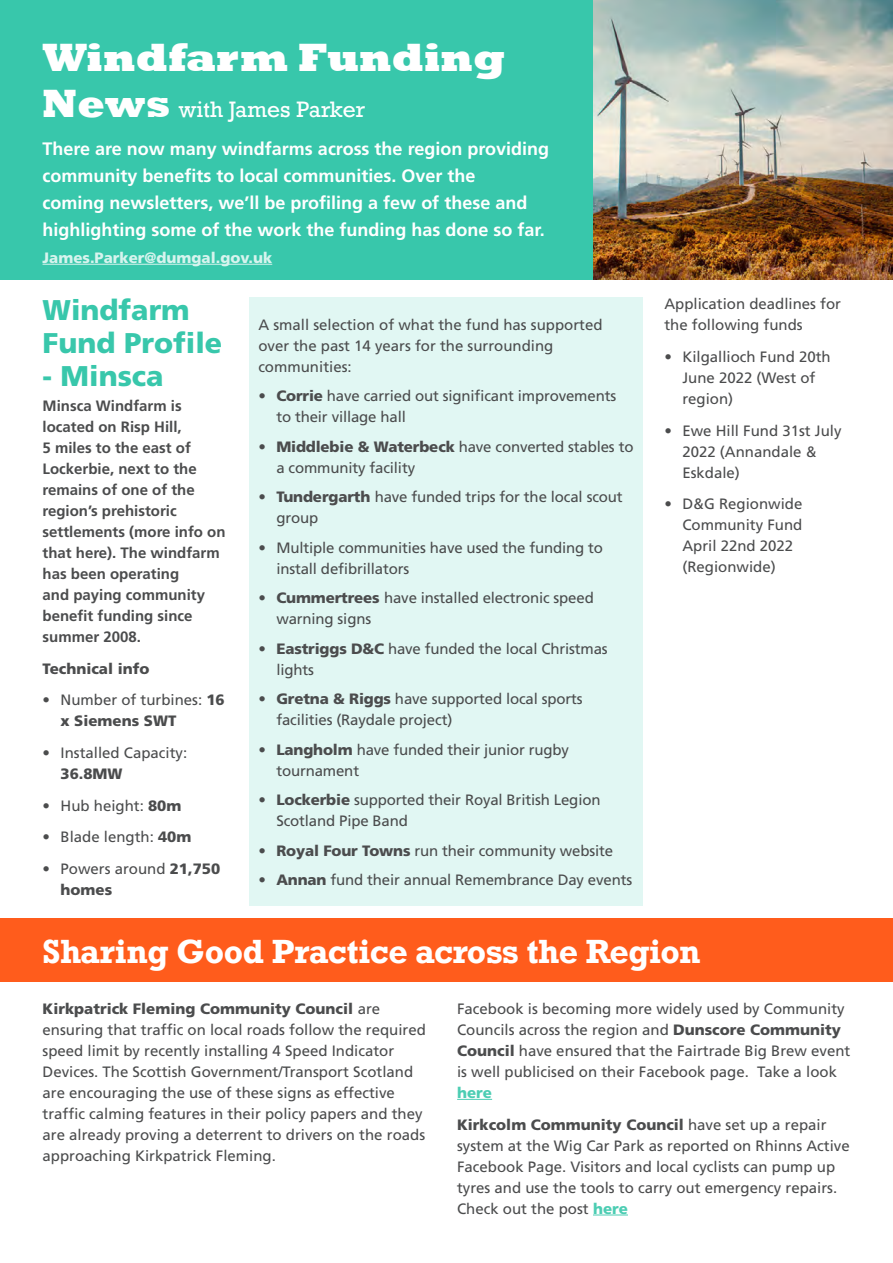
<style>
.page{position:relative;width:893px;height:1263px;background:#fff}
.page>*{position:absolute;margin:0;border:0;box-sizing:border-box;transform-origin:0 0}
.t1{font:800 40.5px "Rockwell";color:#fff}
.t2{font:700 31.5px "Rockwell";letter-spacing:-.01em;color:#fff}
.t3{font:900 28.5px/33px "Frutiger";color:#38c7ab}
.t4{font:21px "Rockwell";color:#fff}
.t5{font:700 18px/27px "Frutiger";color:#fff}
.t6{font:15px/21px "Frutiger";color:#4b4c4d}
.t7{font:700 15px/21px "Frutiger";color:#4b4c4d}
.t8{font:900 15px "Frutiger";color:#d7f4ee}
.t9{font:900 15px "Frutiger";color:#4b4c4d}
.t10{font:900 15px "Frutiger";color:#4ccdb3}
.s1{font-weight:800;font-size:40.5px}
.s2{font-weight:900}
.s3{font-weight:900;color:#4ccdb3}
</style>
<div class="page">
<div style="left:250px;top:298px;width:393px;height:608px;background:#e1f7f3"></div>
<div style="left:0;top:0;width:594px;height:279px;background:#38c7ab"></div>
<hr style="left:43px;top:264px;width:229px;height:1px;background:#d7f4ee">
<hr style="left:457px;top:1099px;width:35px;height:1px;background:#4ccdb3">
<hr style="left:593px;top:1215px;width:35px;height:1px;background:#4ccdb3">
<img style="left:594px;top:0;width:299px;height:279px">
<div style="left:0;top:918px;width:893px;height:64px;background:#ff5c1c"></div>
<p class="t1" style="left:43px;top:34px;width:464px">Windfarm Funding</p>
<p class="t4" style="left:43px;top:96px;width:324px"><span class="s1">News</span> with James Parker</p>
<p class="t5" style="left:43px;top:135px;width:508px">There are now many windfarms across the region providing community benefts to local communities. Over the<br>coming newsletters, we’ll be profling a few of these and highlighting some of the work the funding has done so far.</p>
<p class="t8" style="left:43px;top:248px;width:231px">James.Parker@dumgal.gov.uk</p>
<p class="t3" style="left:43px;top:293px;width:181px">Windfarm<br>Fund Profle</p>
<p class="t3" style="left:43px;top:359px;width:123px">- Minsca</p>
<p class="t7" style="left:43px;top:395px;width:185px">Minsca Windfarm is located on Risp Hill,<br>5 miles to the east of<br>Lockerbie, next to the remains of one of the region’s prehistoric settlements (more info on that here). The windfarm has been operating<br>and paying community beneft funding since summer 2008.</p>
<p class="t9" style="left:43px;top:659px;width:108px">Technical info</p>
<p class="t6" style="left:61px;top:689px;width:166px;text-indent:-18px">• Number of turbines: <span class="s2">16 x Siemens SWT</span></p>
<p class="t6" style="left:43px;top:742px;width:146px">• Installed Capacity:</p>
<p class="t9" style="left:61px;top:765px;width:64px">36.8MW</p>
<p class="t6" style="left:43px;top:795px;width:140px">• Hub height: <span class="s2">80m</span></p>
<p class="t6" style="left:43px;top:826px;width:150px">• Blade length: <span class="s2">40m</span></p>
<p class="t6" style="left:61px;top:858px;width:161px;text-indent:-18px">• Powers around <span class="s2">21,750 homes</span></p>
<p class="t6" style="left:258px;top:314px;width:346px">A small selection of what the fund has supported over the past 14 years for the surrounding communities:</p>
<p class="t6" style="left:276px;top:385px;width:341px;text-indent:-18px"><span class="s2">• Corrie</span> have carried out signifcant improvements to their village hall</p>
<p class="t6" style="left:276px;top:436px;width:359px;text-indent:-18px"><span class="s2">• Middlebie &amp; Waterbeck</span> have converted stables to a community facility</p>
<p class="t6" style="left:276px;top:486px;width:348px;text-indent:-18px"><span class="s2">• Tundergarth</span> have funded trips for the local scout group</p>
<p class="t6" style="left:276px;top:537px;width:328px;text-indent:-18px">• Multiple communities have used the funding to install defbrillators</p>
<p class="t6" style="left:276px;top:587px;width:319px;text-indent:-18px"><span class="s2">• Cummertrees</span> have installed electronic speed warning signs</p>
<p class="t6" style="left:276px;top:638px;width:333px;text-indent:-18px"><span class="s2">• Eastriggs D&amp;C</span> have funded the local Christmas lights</p>
<p class="t6" style="left:276px;top:688px;width:308px;text-indent:-18px"><span class="s2">• Gretna &amp; Riggs</span> have supported local sports facilities (Raydale project)</p>
<p class="t6" style="left:276px;top:739px;width:294px;text-indent:-18px"><span class="s2">• Langholm</span> have funded their junior rugby tournament</p>
<p class="t6" style="left:276px;top:789px;width:326px;text-indent:-18px"><span class="s2">• Lockerbie</span> supported their Royal British Legion<br>Scotland Pipe Band</p>
<p class="t6" style="left:258px;top:840px;width:356px"><span class="s2">• Royal Four Towns</span> run their community website</p>
<p class="t6" style="left:258px;top:869px;width:375px"><span class="s2">• Annan</span> fund their annual Remembrance Day events</p>
<p class="t6" style="left:664px;top:294px;width:178px">Application deadlines for the following funds</p>
<p class="t6" style="left:682px;top:346px;width:150px;text-indent:-18px">• Kilgallioch Fund 20th<br>June 2022 (West of region)</p>
<p class="t6" style="left:682px;top:420px;width:161px;text-indent:-18px">• Ewe Hill Fund 31st July<br>2022 (Annandale &amp;<br>Eskdale)</p>
<p class="t6" style="left:682px;top:493px;width:122px;text-indent:-18px">• D&amp;G Regionwide<br>Community Fund<br>April 22nd 2022 (Regionwide)</p>
<p class="t2" style="left:43px;top:931px;width:660px">Sharing Good Practice across the Region</p>
<p class="t6" style="left:43px;top:998px;width:385px"><span class="s2">Kirkpatrick Fleming Community Council</span> are ensuring that traffc on local roads follow the required speed limit by recently installing 4 Speed Indicator Devices. The Scottish Government/Transport Scotland are encouraging the use of these signs as effective traffc calming features in their policy papers and they are already proving a deterrent to drivers on the roads approaching Kirkpatrick Fleming.</p>
<p class="t6" style="left:457px;top:998px;width:395px">Facebook is becoming more widely used by Community Councils across the region and <span class="s2">Dunscore Community Council</span> have ensured that the Fairtrade Big Brew event is well publicised on their Facebook page. Take a look</p>
<p class="t10" style="left:457px;top:1083px;width:36px">here</p>
<p class="t6" style="left:457px;top:1114px;width:394px"><span class="s2">Kirkcolm Community Council</span> have set up a repair system at the Wig Car Park as reported on Rhinns Active Facebook Page. Visitors and local cyclists can pump up tyres and use the tools to carry out emergency repairs.<br>Check out the post <span class="s3">here</span></p>
</div>
